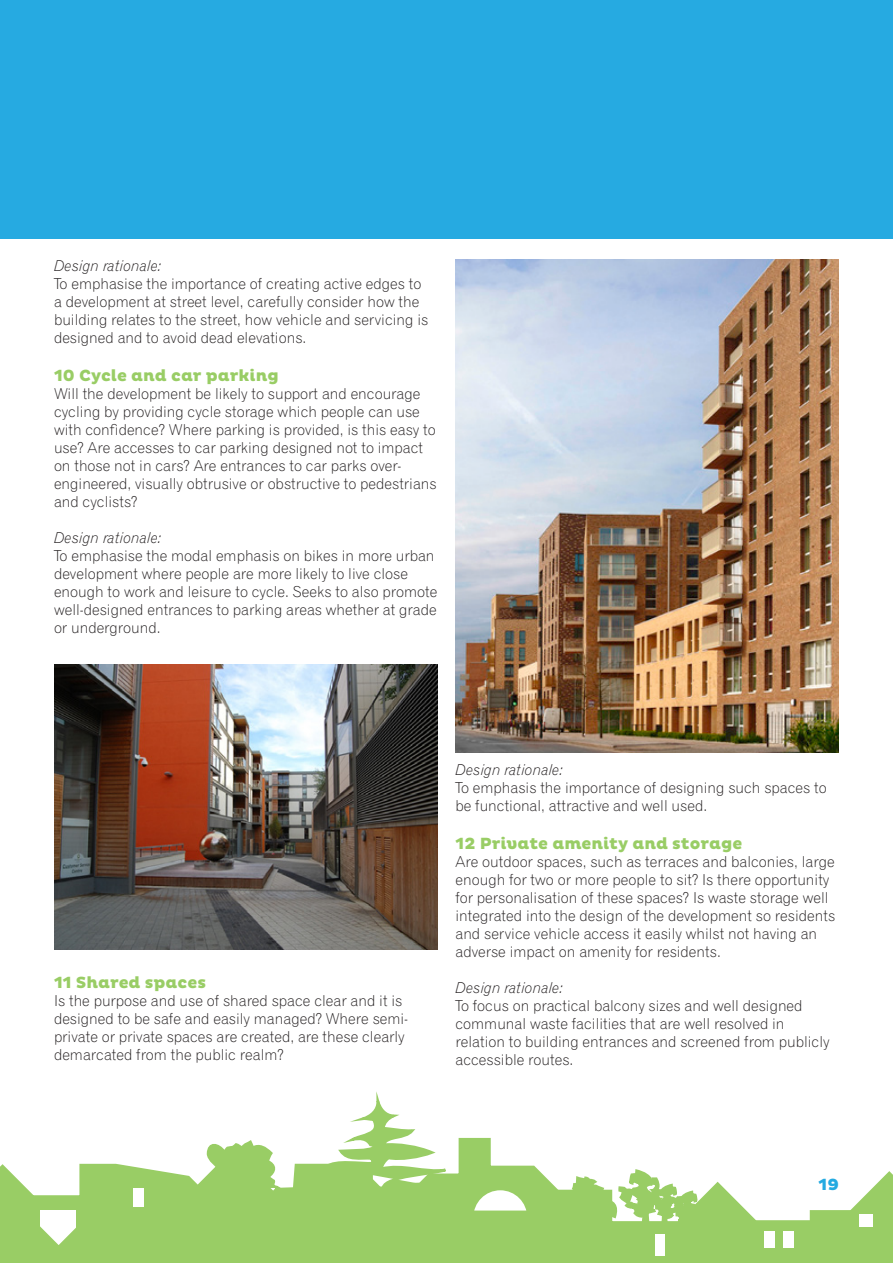
<style>
.page{position:relative;width:893px;height:1263px;background:#fff}
.page>*{position:absolute;margin:0;border:0;box-sizing:border-box;transform-origin:0 0}
.t1{font:800 16.5px "Pluto";color:#99cd65}
.t2{font:800 16.5px "Pluto";color:#24aae1}
.t3{font:15px/18px "Gothic 720 BT Light B";color:#231f20}
.t4{font:15px "Gothic 720 BT Light Italic B";color:#231f20}
</style>
<div class="page">
<svg style="left:0;top:1137px;width:893px;height:126px"></svg>
<svg style="left:172px;top:1091px;width:300px;height:138px"></svg>
<div style="left:40px;top:1210px;width:36px;height:41px;background:#fff"></div>
<svg style="left:22px;top:1212px;width:67px;height:51px"></svg>
<div style="left:133px;top:1188px;width:11px;height:18px;background:#fff"></div>
<div style="left:473px;top:1190px;width:54px;height:54px;background:#fff;border-radius:50%"></div>
<div style="left:463px;top:1210px;width:82px;height:46px;background:#99cd65"></div>
<div style="left:655px;top:1233px;width:10px;height:22px;background:#fff"></div>
<div style="left:764px;top:1232px;width:11px;height:16px;background:#fff"></div>
<div style="left:783px;top:1232px;width:11px;height:16px;background:#fff"></div>
<div style="left:859px;top:1214px;width:14px;height:12px;background:#fff"></div>
<div style="left:810px;top:1210px;width:44px;height:26px;background:#99cd65"></div>
<svg style="left:570px;top:1167px;width:170px;height:75px"></svg>
<div style="left:0;top:0;width:893px;height:238px;background:#26aae1"></div>
<img style="left:54px;top:665px;width:383px;height:284px">
<img style="left:455px;top:259px;width:384px;height:494px">
<p class="t4" style="left:54px;top:257px;width:109px">Design rationale:</p>
<p class="t3" style="left:54px;top:275px;width:376px">To emphasise the importance of creating active edges to a development at street level, carefully consider how the building relates to the street, how vehicle and servicing is designed and to avoid dead elevations.</p>
<p class="t1" style="left:54px;top:366px;width:226px">10 Cycle and car parking</p>
<p class="t3" style="left:54px;top:385px;width:384px">Will the development be likely to support and encourage cycling by providing cycle storage which people can use with confidence? Where parking is provided, is this easy to use? Are accesses to car parking designed not to impact on those not in cars? Are entrances to car parks over&shy;engineered, visually obtrusive or obstructive to pedestrians and cyclists?</p>
<p class="t4" style="left:54px;top:529px;width:109px">Design rationale:</p>
<p class="t3" style="left:54px;top:547px;width:385px">To emphasise the modal emphasis on bikes in more urban development where people are more likely to live close enough to work and leisure to cycle. Seeks to also promote well-designed entrances to parking areas whether at grade or underground.</p>
<p class="t1" style="left:54px;top:973px;width:154px">11 Shared spaces</p>
<p class="t3" style="left:54px;top:992px;width:356px">Is the purpose and use of shared space clear and it is designed to be safe and easily managed? Where semi&shy;private or private spaces are created, are these clearly demarcated from the public realm?</p>
<p class="t4" style="left:455px;top:761px;width:109px">Design rationale:</p>
<p class="t3" style="left:455px;top:779px;width:373px">To emphasis the importance of designing such spaces to be functional, attractive and well used.</p>
<p class="t1" style="left:455px;top:834px;width:288px">12 Private amenity and storage</p>
<p class="t3" style="left:455px;top:853px;width:381px">Are outdoor spaces, such as terraces and balconies, large enough for two or more people to sit? Is there opportunity for personalisation of these spaces? Is waste storage well integrated into the design of the development so residents and service vehicle access it easily whilst not having an adverse impact on amenity for residents.</p>
<p class="t4" style="left:455px;top:979px;width:109px">Design rationale:</p>
<p class="t3" style="left:455px;top:997px;width:376px">To focus on practical balcony sizes and well designed communal waste facilities that are well resolved in relation to building entrances and screened from publicly accessible routes.</p>
<p class="t2" style="left:818px;top:1175px;width:22px">19</p>
</div>
